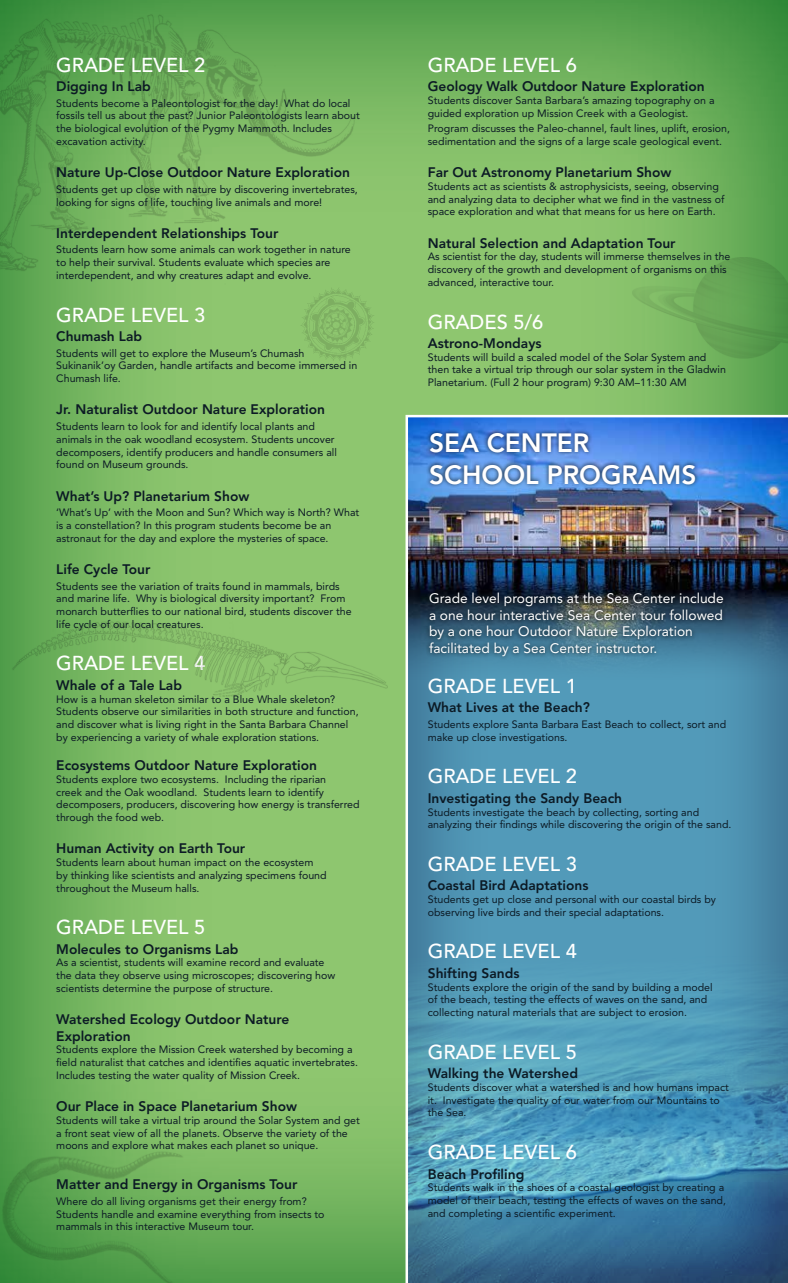
<style>
.page{position:relative;width:788px;height:1283px;background:#fff}
.page>*{position:absolute;margin:0;border:0;box-sizing:border-box;transform-origin:0 0}
.t1{font:800 26.25px/31.5px "Avenir";color:#fff}
.t2{font:500 20px "Avenir";color:#fff}
.t3{font:800 13.75px/16.5px "Avenir";color:#0c1a25}
.t4{font:13.75px/16.5px "Avenir";color:#fff}
.t5{font:10.62px/12.8px "Avenir";color:#0c1a25}
</style>
<div class="page">
<div style="left:0;top:0;width:788px;height:1282px;background:#0a8c45;opacity:.95"></div>
<img style="left:0;top:5px;width:375px;height:284px">
<img style="left:405px;top:415px;width:383px;height:867px">
<img style="left:297px;top:268px;width:79px;height:106px">
<img style="left:11px;top:619px;width:376px;height:79px">
<img style="left:632px;top:257px;width:156px;height:101px">
<img style="left:0;top:1135px;width:194px;height:147px">
<h2 class="t2" style="left:56px;top:53px;width:150px">GRADE LEVEL 2</h2>
<p class="t3" style="left:56px;top:78px;width:96px">Digging In Lab</p>
<p class="t5" style="left:56px;top:97px;width:305px">Students become a Paleontologist for the day! What do local fossils tell us about the past? Junior Paleontologists learn about the biological evolution of the Pygmy Mammoth. Includes excavation activity.</p>
<p class="t3" style="left:56px;top:164px;width:295px">Nature Up-Close Outdoor Nature Exploration</p>
<p class="t5" style="left:56px;top:183px;width:303px">Students get up close with nature by discovering invertebrates, looking for signs of life, touching live animals and more!</p>
<p class="t3" style="left:56px;top:225px;width:224px">Interdependent Relationships Tour</p>
<p class="t5" style="left:56px;top:243px;width:296px">Students learn how some animals can work together in nature to help their survival. Students evaluate which species are interdependent, and why creatures adapt and evolve.</p>
<h2 class="t2" style="left:56px;top:303px;width:150px">GRADE LEVEL 3</h2>
<p class="t3" style="left:56px;top:328px;width:87px">Chumash Lab</p>
<p class="t5" style="left:56px;top:347px;width:302px">Students will get to explore the Museum’s Chumash<br>Sukinanik’oy Garden, handle artifacts and become immersed in<br>Chumash life.</p>
<p class="t3" style="left:56px;top:401px;width:270px">Jr. Naturalist Outdoor Nature Exploration</p>
<p class="t5" style="left:56px;top:420px;width:282px">Students learn to look for and identify local plants and animals in the oak woodland ecosystem. Students uncover decomposers, identify producers and handle consumers all found on Museum grounds.</p>
<p class="t3" style="left:56px;top:487px;width:194px">What’s Up? Planetarium Show</p>
<p class="t5" style="left:56px;top:506px;width:304px">‘What’s Up’ with the Moon and Sun? Which way is North? What is a constellation? In this program students become be an astronaut for the day and explore the mysteries of space.</p>
<p class="t3" style="left:56px;top:561px;width:96px">Life Cycle Tour</p>
<p class="t5" style="left:56px;top:579px;width:297px">Students see the variation of traits found in mammals, birds and marine life. Why is biological diversity important? From monarch butterflies to our national bird, students discover the life cycle of our local creatures.</p>
<h2 class="t2" style="left:56px;top:652px;width:150px">GRADE LEVEL 4</h2>
<p class="t3" style="left:56px;top:677px;width:127px">Whale of a Tale Lab</p>
<p class="t5" style="left:56px;top:692px;width:304px">How is a human skeleton similar to a Blue Whale skeleton?<br>Students observe our similarities in both structure and function, and discover what is living right in the Santa Barbara Channel by experiencing a variety of whale exploration stations.</p>
<p class="t3" style="left:56px;top:757px;width:262px">Ecosystems Outdoor Nature Exploration</p>
<p class="t5" style="left:56px;top:773px;width:305px">Students explore two ecosystems. Including the riparian<br>creek and the Oak woodland. Students learn to identify decomposers, producers, discovering how energy is transferred through the food web.</p>
<p class="t3" style="left:56px;top:840px;width:190px">Human Activity on Earth Tour</p>
<p class="t5" style="left:56px;top:856px;width:272px">Students learn about human impact on the ecosystem by thinking like scientists and analyzing specimens found throughout the Museum halls.</p>
<h2 class="t2" style="left:56px;top:915px;width:150px">GRADE LEVEL 5</h2>
<p class="t3" style="left:56px;top:940px;width:184px">Molecules to Organisms Lab</p>
<p class="t5" style="left:56px;top:956px;width:280px">As a scientist, students will examine record and evaluate the data they observe using microscopes; discovering how scientists determine the purpose of structure.</p>
<p class="t3" style="left:56px;top:1011px;width:234px">Watershed Ecology Outdoor Nature<br>Exploration</p>
<p class="t5" style="left:56px;top:1043px;width:303px">Students explore the Mission Creek watershed by becoming a field naturalist that catches and identifies aquatic invertebrates.<br>Includes testing the water quality of Mission Creek.</p>
<p class="t3" style="left:56px;top:1098px;width:242px">Our Place in Space Planetarium Show</p>
<p class="t5" style="left:56px;top:1113px;width:305px">Students will take a virtual trip around the Solar System and get a front seat view of all the planets. Observe the variety of the moons and explore what makes each planet so unique.</p>
<p class="t3" style="left:56px;top:1176px;width:243px">Matter and Energy in Organisms Tour</p>
<p class="t5" style="left:56px;top:1194px;width:270px">Where do all living organisms get their energy from?<br>Students handle and examine everything from insects to mammals in this interactive Museum tour.</p>
<h2 class="t2" style="left:428px;top:53px;width:150px">GRADE LEVEL 6</h2>
<p class="t3" style="left:428px;top:78px;width:278px">Geology Walk Outdoor Nature Exploration</p>
<p class="t5" style="left:428px;top:94px;width:288px">Students discover Santa Barbara’s amazing topography on a guided exploration up Mission Creek with a Geologist.</p>
<p class="t5" style="left:428px;top:122px;width:304px">Program discusses the Paleo-channel, fault lines, uplift, erosion, sedimentation and the signs of a large scale geological event.</p>
<p class="t3" style="left:428px;top:164px;width:245px">Far Out Astronomy Planetarium Show</p>
<p class="t5" style="left:428px;top:180px;width:298px">Students act as scientists &amp; astrophysicists, seeing, observing and analyzing data to decipher what we find in the vastness of space exploration and what that means for us here on Earth.</p>
<p class="t3" style="left:428px;top:234px;width:249px">Natural Selection and Adaptation Tour</p>
<p class="t5" style="left:428px;top:250px;width:304px">As scientist for the day, students will immerse themselves in the discovery of the growth and development of organisms on this advanced, interactive tour.</p>
<h2 class="t2" style="left:428px;top:310px;width:117px">GRADES 5/6</h2>
<p class="t3" style="left:428px;top:335px;width:115px">Astrono-Mondays</p>
<p class="t5" style="left:428px;top:351px;width:300px">Students will build a scaled model of the Solar System and then take a virtual trip through our solar system in the Gladwin<br>Planetarium. (Full 2 hour program) 9:30 AM–11:30 AM</p>
<h1 class="t1" style="left:429px;top:427px;width:269px">SEA CENTER<br>SCHOOL PROGRAMS</h1>
<p class="t4" style="left:429px;top:590px;width:296px">Grade level programs at the Sea Center include a one hour interactive Sea Center tour followed by a one hour Outdoor Nature Exploration facilitated by a Sea Center instructor.</p>
<h2 class="t2" style="left:428px;top:674px;width:150px">GRADE LEVEL 1</h2>
<p class="t3" style="left:428px;top:699px;width:163px">What Lives at the Beach?</p>
<p class="t5" style="left:428px;top:718px;width:300px">Students explore Santa Barbara East Beach to collect, sort and make up close investigations.</p>
<h2 class="t2" style="left:428px;top:765px;width:150px">GRADE LEVEL 2</h2>
<p class="t3" style="left:428px;top:789px;width:196px">Investigating the Sandy Beach</p>
<p class="t5" style="left:428px;top:805px;width:305px">Students investigate the beach by collecting, sorting and analyzing their findings while discovering the origin of the sand.</p>
<h2 class="t2" style="left:428px;top:852px;width:150px">GRADE LEVEL 3</h2>
<p class="t3" style="left:428px;top:877px;width:162px">Coastal Bird Adaptations</p>
<p class="t5" style="left:428px;top:893px;width:290px">Students get up close and personal with our coastal birds by observing live birds and their special adaptations.</p>
<h2 class="t2" style="left:428px;top:940px;width:150px">GRADE LEVEL 4</h2>
<p class="t3" style="left:428px;top:964px;width:93px">Shifting Sands</p>
<p class="t5" style="left:428px;top:980px;width:286px">Students explore the origin of the sand by building a model of the beach, testing the effects of waves on the sand, and collecting natural materials that are subject to erosion.</p>
<h2 class="t2" style="left:428px;top:1040px;width:150px">GRADE LEVEL 5</h2>
<p class="t3" style="left:428px;top:1065px;width:152px">Walking the Watershed</p>
<p class="t5" style="left:428px;top:1080px;width:303px">Students discover what a watershed is and how humans impact it. Investigate the quality of our water from our Mountains to the Sea.</p>
<h2 class="t2" style="left:428px;top:1140px;width:150px">GRADE LEVEL 6</h2>
<p class="t3" style="left:428px;top:1165px;width:98px">Beach Profiling</p>
<p class="t5" style="left:428px;top:1181px;width:300px">Students walk in the shoes of a coastal geologist by creating a model of their beach, testing the effects of waves on the sand, and completing a scientific experiment.</p>
</div>
